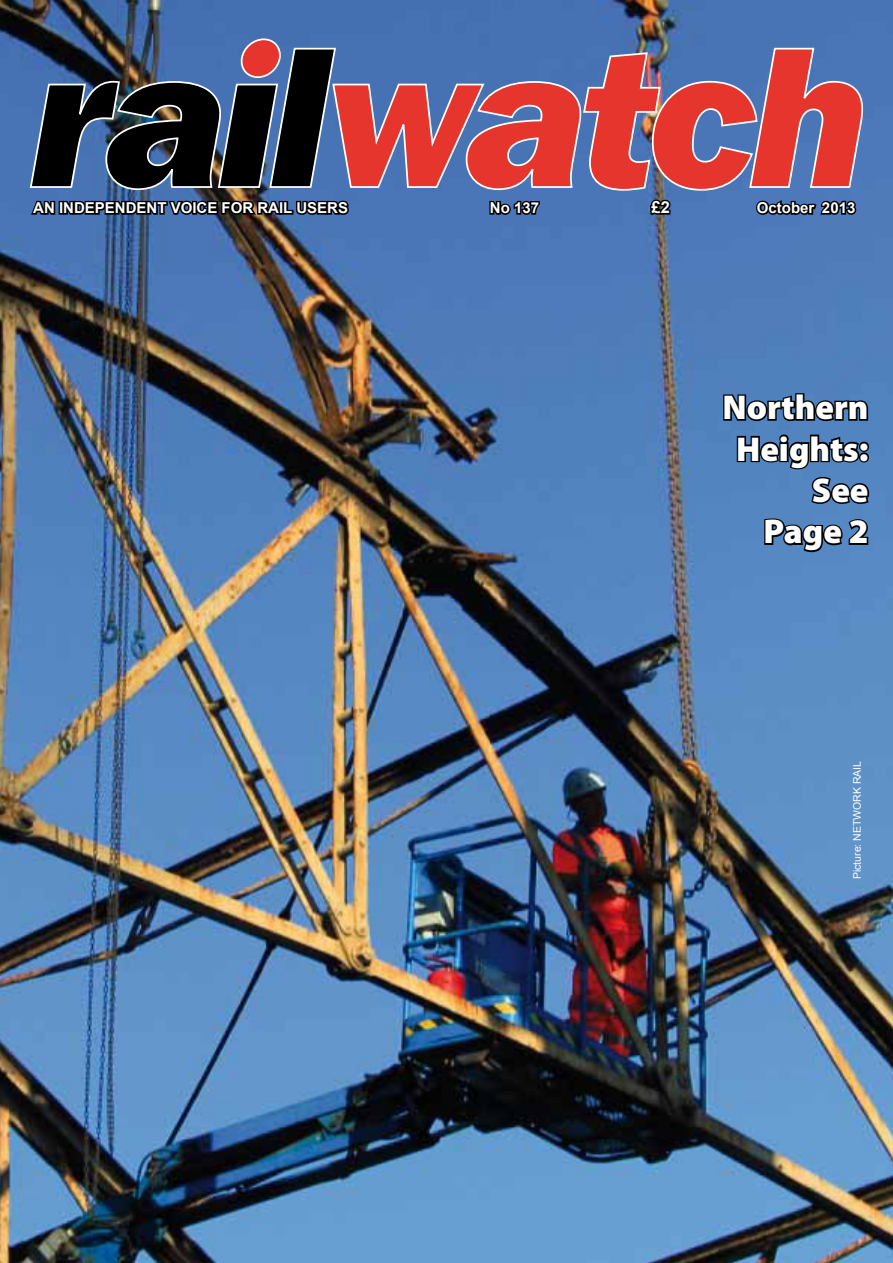
<style>
.page{position:relative;width:893px;height:1263px;background:#fff}
.page>*{position:absolute;margin:0;border:0;box-sizing:border-box;transform-origin:0 0}
.t1{font:900 34.5px/41.4px "Myriad Pro";color:#fff;text-align:right}
.t2{font:700 16.5px "Arial";color:#fff}
.t3{font:700 15px "Arial";color:#fff}
.t4{font:10.5px "Arial";color:#fff}
</style>
<div class="page">
<img style="left:0;top:0;width:893px;height:1263px">
<svg style="left:29px;top:38px;width:835px;height:183px;background:#6b526c"></svg>
<svg style="left:722px;top:392px;width:148px;height:31px;background:#2c4768"></svg>
<svg style="left:735px;top:433px;width:136px;height:72px;background:#3a5d87"></svg>
<svg style="left:763px;top:516px;width:107px;height:66px;background:#446c9b"></svg>
<p class="t3" style="left:33px;top:198px;width:316px">AN INDEPENDENT VOICE FOR RAIL USERS</p>
<p class="t3" style="left:490px;top:198px;width:51px">No 137</p>
<p class="t2" style="left:651px;top:196px;width:20px">£2</p>
<p class="t3" style="left:757px;top:198px;width:100px">October 2013</p>
<h1 class="t1" style="left:722px;top:387px;width:148px">Northern<br>Heights:<br>See<br>Page 2</h1>
<p class="t4" style="left:850px;top:879px;width:120px;rotate:-90deg">Picture: NETWORK RAIL</p>
</div>
